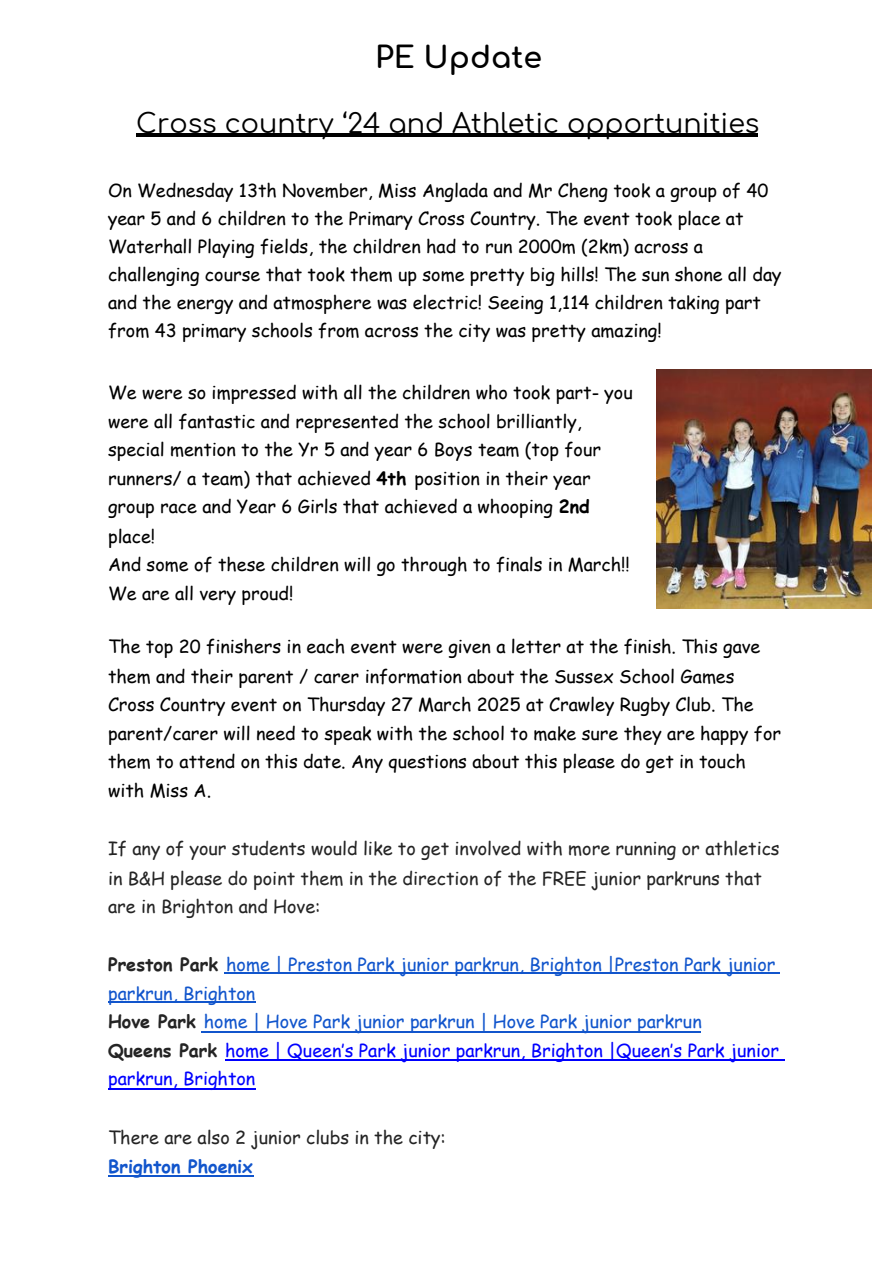
<style>
.page{position:relative;width:894px;height:1264px;background:#fff}
.page>*{position:absolute;margin:0;border:0;box-sizing:border-box;transform-origin:0 0}
.t1{font:700 30px "Comfortaa";color:#000}
.t2{font:27px "Comfortaa";color:#000}
.t3{font:18px/28.8px "Comic Sans MS";color:#000}
.t4{font:18px/28.7px "Comic Sans MS";color:#15c}
.t5{font:18px/28.7px "Comic Sans MS";color:#242424}
.t6{font:700 18px "Comic Sans MS";color:#15c}
.s1{font-weight:700}
.s2{font-weight:700;color:#242424}
.s3{color:#00f}
</style>
<div class="page">
<hr style="left:136px;top:134px;width:621px;height:2px;background:#000">
<hr style="left:224px;top:972px;width:554px;height:1px;background:#15c">
<hr style="left:108px;top:1001px;width:147px;height:1px;background:#15c">
<hr style="left:201px;top:1030px;width:499px;height:2px;background:#15c">
<hr style="left:225px;top:1059px;width:559px;height:1px;background:#00f">
<hr style="left:108px;top:1088px;width:147px;height:1px;background:#00f">
<hr style="left:108px;top:1174px;width:145px;height:2px;background:#15c">
<img style="left:656px;top:369px;width:215px;height:239px">
<h1 class="t1" style="left:375px;top:42px;width:168px">PE Update</h1>
<h2 class="t2" style="left:136px;top:109px;width:624px">Cross country ‘24 and Athletic opportunities</h2>
<p class="t3" style="left:108px;top:175px;width:675px;line-height:28.2px">On Wednesday 13th November, Miss Anglada and Mr Cheng took a group of 40 year 5 and 6 children to the Primary Cross Country. The event took place at Waterhall Playing fields, the children had to run 2000m (2km) across a challenging course that took them up some pretty big hills! The sun shone all day and the energy and atmosphere was electric! Seeing 1,114 children taking part from 43 primary schools from across the city was pretty amazing!</p>
<p class="t3" style="left:108px;top:377px;width:526px">We were so impressed with all the children who took part- you were all fantastic and represented the school brilliantly, special mention to the Yr 5 and year 6 Boys team (top four runners/ a team) that achieved <span class="s1">4th</span> position in their year group race and Year 6 Girls that achieved a whooping <span class="s1">2nd </span>place!<br>And some of these children will go through to finals in March!!<br>We are all very proud!</p>
<p class="t3" style="left:108px;top:631px;width:674px">The top 20 finishers in each event were given a letter at the finish. This gave them and their parent / carer information about the Sussex School Games Cross Country event on Thursday 27 March 2025 at Crawley Rugby Club. The parent/carer will need to speak with the school to make sure they are happy for them to attend on this date. Any questions about this please do get in touch with Miss A.</p>
<p class="t5" style="left:108px;top:833px;width:673px">If any of your students would like to get involved with more running or athletics in B&amp;H please do point them in the direction of the FREE junior parkruns that are in Brighton and Hove:</p>
<p class="t4" style="left:108px;top:948px;width:672px"><span class="s2">Preston Park</span> home | Preston Park junior parkrun, Brighton |Preston Park junior parkrun, Brighton<br><span class="s2">Hove Park</span> home | Hove Park junior parkrun | Hove Park junior parkrun<br><span class="s2">Queens Park</span> <span class="s3">home | Queen’s Park junior parkrun, Brighton |Queen’s Park junior parkrun, Brighton</span></p>
<p class="t5" style="left:108px;top:1122px;width:339px">There are also 2 junior clubs in the city:</p>
<p class="t6" style="left:108px;top:1153px;width:146px">Brighton Phoenix</p>
</div>
